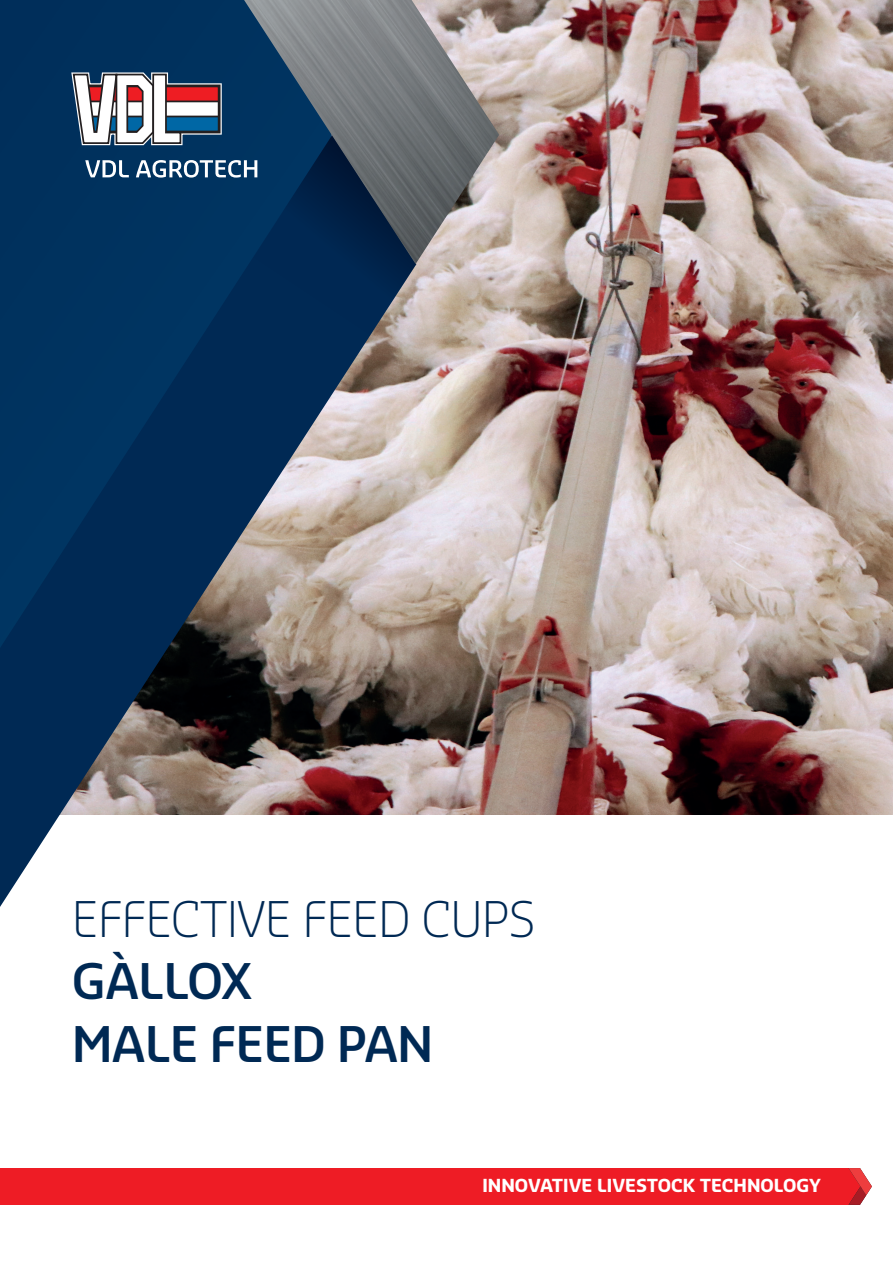
<style>
.page{position:relative;width:893px;height:1263px;background:#fff}
.page>*{position:absolute;margin:0;border:0;box-sizing:border-box;transform-origin:0 0}
.t1{font:300 47.85px "Sansa";letter-spacing:-.02em;color:#002954}
.t2{font:600 47.85px/62.2px "Sansa";letter-spacing:-.02em;color:#002954}
.t3{font:700 17.55px "Sansa";color:#fff}
</style>
<div class="page">
<div style="left:0;top:1168px;width:859px;height:37px;background:#ee1c25"></div>
<img style="left:416px;top:0;width:477px;height:814px">
<div style="left:0;top:0;width:244px;height:135px;background:#00305c"></div>
<svg style="left:0;top:135px;width:416px;height:772px;background:#5a697c"></svg>
<img style="left:244px;top:0;width:255px;height:264px">
<svg style="left:71px;top:72px;width:345px;height:264px;background:#274869"></svg>
<svg style="left:848px;top:1168px;width:24px;height:37px"></svg>
<h1 class="t1" style="left:72px;top:886px;width:465px">EFFECTIVE FEED CUPS</h1>
<h1 class="t2" style="left:72px;top:950px;width:363px">GÀLLOX<br>MALE FEED PAN</h1>
<p class="t3" style="left:482px;top:1174px;width:340px">INNOVATIVE LIVESTOCK TECHNOLOGY</p>
</div>
